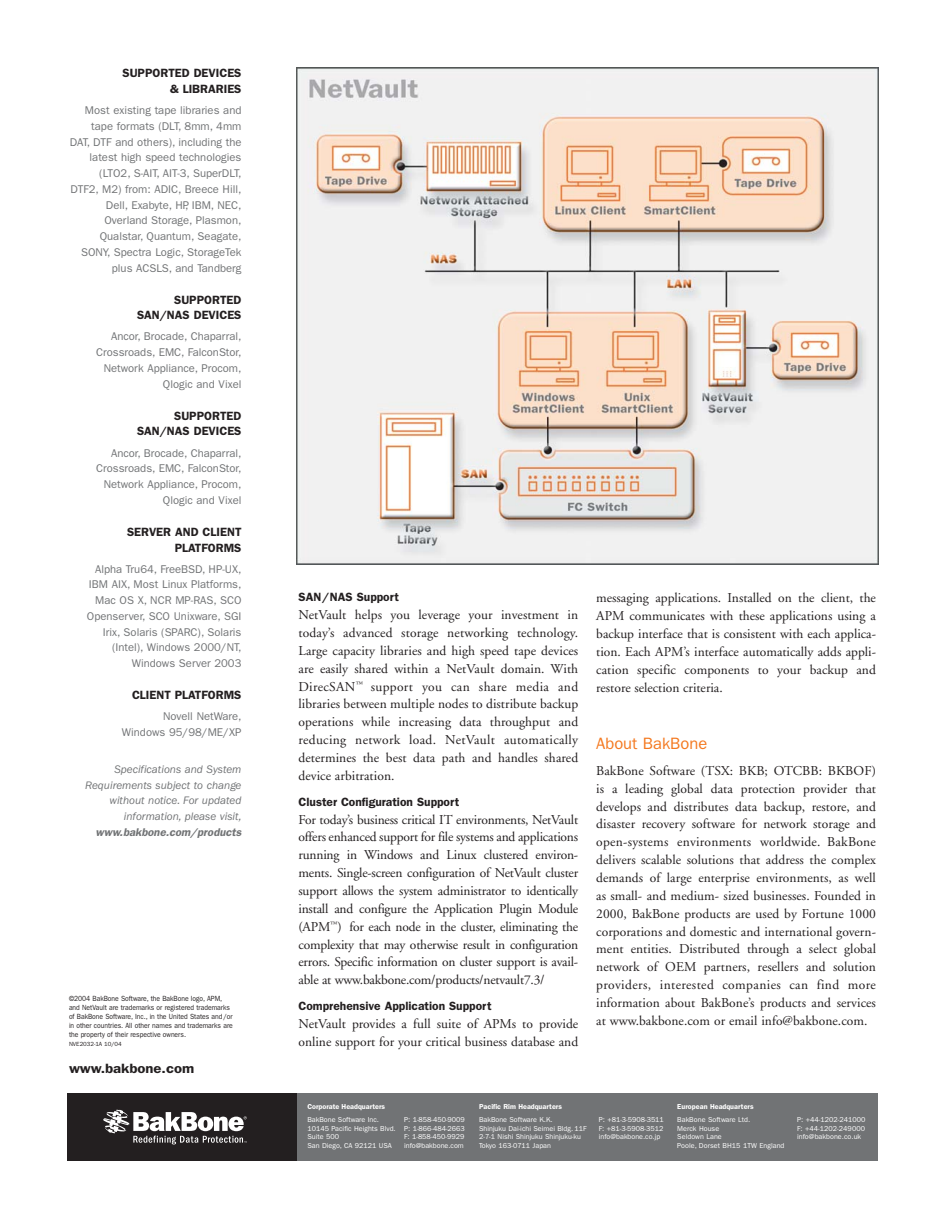
<style>
.page{position:relative;width:945px;height:1215px;background:#fff}
.page>*{position:absolute;margin:0;border:0;box-sizing:border-box;transform-origin:0 0}
.t1{font:16.5px "Franklin Gothic";color:#f47920}
.t2{font:13.5px/17.9px "Adobe Garamond";color:#231f20;text-align:justify}
.t3{font:600 13.5px "Franklin Gothic";color:#231f20;scale:1.1 1}
.t4{font:600 12px/15.8px "Franklin Gothic";color:#231f20;text-align:right}
.t5{font:11.25px/15.8px "Franklin Gothic";color:#717375;text-align:right}
.t6{font:italic 11.25px/15.8px "Franklin Gothic";color:#717375;text-align:right}
.t7{font:italic 600 11.25px "Franklin Gothic";color:#717375}
.t8{font:7.5px/9px "Franklin Gothic";color:#231f20;scale:.9 1}
.t9{font:7.2px/8.4px "Franklin Gothic";color:#fff}
.t10{font:600 7.2px "Franklin Gothic";color:#fff}
.t11{font:6px "Franklin Gothic";color:#231f20}
</style>
<div class="page">
<div style="left:297px;top:1093px;width:581px;height:68px;background:#717375"></div>
<div style="left:68px;top:1093px;width:229px;height:68px;background:#231f20"></div>
<svg style="left:103px;top:1110px;width:144px;height:34px"></svg>
<img style="left:297px;top:68px;width:581px;height:497px">
<p class="t4" style="left:123px;top:66px;width:121px">SUPPORTED DEVICES &amp; LIBRARIES</p>
<p class="t5" style="left:70px;top:103px;width:173px">Most existing tape libraries and tape formats (DLT, 8mm, 4mm<br>DAT, DTF and others), including the latest high speed technologies (LTO2, S-AIT, AIT-3, SuperDLT,<br>DTF2, M2) from: ADIC, Breece Hill,<br>Dell, Exabyte, HP, IBM, NEC,<br>Overland Storage, Plasmon,<br>Qualstar, Quantum, Seagate,<br>SONY, Spectra Logic, StorageTek plus ACSLS, and Tandberg</p>
<p class="t4" style="left:137px;top:293px;width:106px">SUPPORTED<br>SAN/NAS DEVICES</p>
<p class="t5" style="left:96px;top:330px;width:147px">Ancor, Brocade, Chaparral,<br>Crossroads, EMC, FalconStor,<br>Network Appliance, Procom,<br>Qlogic and Vixel</p>
<p class="t4" style="left:137px;top:409px;width:106px">SUPPORTED<br>SAN/NAS DEVICES</p>
<p class="t5" style="left:96px;top:446px;width:147px">Ancor, Brocade, Chaparral,<br>Crossroads, EMC, FalconStor,<br>Network Appliance, Procom,<br>Qlogic and Vixel</p>
<p class="t4" style="left:127px;top:525px;width:116px">SERVER AND CLIENT<br>PLATFORMS</p>
<p class="t5" style="left:87px;top:562px;width:156px">Alpha Tru64, FreeBSD, HP-UX,<br>IBM AIX, Most Linux Platforms,<br>Mac OS X, NCR MP-RAS, SCO<br>Openserver, SCO Unixware, SGI<br>Irix, Solaris (SPARC), Solaris (Intel), Windows 2000/NT,<br>Windows Server 2003</p>
<p class="t4" style="left:132px;top:688px;width:111px">CLIENT PLATFORMS</p>
<p class="t5" style="left:122px;top:710px;width:121px">Novell NetWare,<br>Windows 95/98/ME/XP</p>
<p class="t6" style="left:85px;top:762px;width:158px">Specifications and System<br>Requirements subject to change without notice. For updated information, please visit,</p>
<p class="t7" style="left:96px;top:828px;width:149px">www.bakbone.com/products</p>
<p class="t8" style="left:69px;top:995px;width:184px">©2004 BakBone Software, the BakBone logo, APM, and NetVault are trademarks or registered trademarks of BakBone Software, Inc., in the United States and/or in other countries. All other names and trademarks are the property of their respective owners.</p>
<p class="t11" style="left:69px;top:1042px;width:54px">NVE2032-1A 10/04</p>
<p class="t3" style="left:69px;top:1064px;width:115px">www.bakbone.com</p>
<p class="t4" style="left:298px;top:590px;width:102px">SAN/NAS Support</p>
<p class="t2" style="left:298px;top:607px;width:281px">NetVault helps you leverage your investment in today’s advanced storage networking technology.<br>Large capacity libraries and high speed tape devices are easily shared within a NetVault domain. With DirecSAN<sup>™</sup> support you can share media and libraries between multiple nodes to distribute backup operations while increasing data throughput and reducing network load. NetVault automatically determines the best data path and handles shared device arbitration.</p>
<p class="t4" style="left:298px;top:795px;width:162px">Cluster Configuration Support</p>
<p class="t2" style="left:298px;top:812px;width:281px">For today’s business critical IT environments, NetVault offers enhanced support for file systems and applications running in Windows and Linux clustered environ&shy;ments. Single-screen configuration of NetVault cluster support allows the system administrator to identically install and configure the Application Plugin Module (APM<sup>™</sup>) for each node in the cluster, eliminating the complexity that may otherwise result in configuration errors. Specific information on cluster support is avail&shy;able at www.bakbone.com/products/netvault7.3/</p>
<p class="t4" style="left:298px;top:999px;width:195px">Comprehensive Application Support</p>
<p class="t2" style="left:298px;top:1016px;width:281px">NetVault provides a full suite of APMs to provide online support for your critical business database and</p>
<p class="t2" style="left:596px;top:590px;width:281px">messaging applications. Installed on the client, the APM communicates with these applications using a backup interface that is consistent with each applica&shy;tion. Each APM’s interface automatically adds appli&shy;cation specific components to your backup and restore selection criteria.</p>
<p class="t1" style="left:596px;top:738px;width:113px">About BakBone</p>
<p class="t2" style="left:596px;top:763px;width:281px">BakBone Software (TSX: BKB; OTCBB: BKBOF) is a leading global data protection provider that develops and distributes data backup, restore, and disaster recovery software for network storage and open-systems environments worldwide. BakBone delivers scalable solutions that address the complex demands of large enterprise environments, as well as small- and medium- sized businesses. Founded in 2000, BakBone products are used by Fortune 1000 corporations and domestic and international govern&shy;ment entities. Distributed through a select global network of OEM partners, resellers and solution providers, interested companies can find more information about BakBone’s products and services at www.bakbone.com or email info@bakbone.com.</p>
<p class="t10" style="left:307px;top:1104px;width:79px">Corporate Headquarters</p>
<p class="t9" style="left:307px;top:1116px;width:90px">BakBone Software Inc.<br>10145 Pacific Heights Blvd.<br>Suite 500<br>San Diego, CA 92121 USA</p>
<p class="t9" style="left:404px;top:1116px;width:62px;text-align:justify">P: 1-858-450-9009<br>P: 1-866-484-2663<br>F: 1-858-450-9929 info@bakbone.com</p>
<p class="t10" style="left:479px;top:1104px;width:84px">Pacific Rim Headquarters</p>
<p class="t9" style="left:479px;top:1116px;width:109px">BakBone Software K.K.<br>Shinjuku Dai-ichi Seimei Bldg.11F<br>2-7-1 Nishi Shinjuku Shinjuku-ku<br>Tokyo 163-0711 Japan</p>
<p class="t9" style="left:599px;top:1116px;width:67px;text-align:justify">P: +81-3-5908-3511<br>F: +81-3-5908-3512 info@bakbone.co.jp</p>
<p class="t10" style="left:677px;top:1104px;width:78px">European Headquarters</p>
<p class="t9" style="left:677px;top:1116px;width:109px">BakBone Software Ltd.<br>Merck House<br>Seldown Lane<br>Poole, Dorset BH15 1TW England</p>
<p class="t9" style="left:797px;top:1116px;width:70px;text-align:justify">P: +44-1202-241000<br>F: +44-1202-249000 info@bakbone.co.uk</p>
</div>
